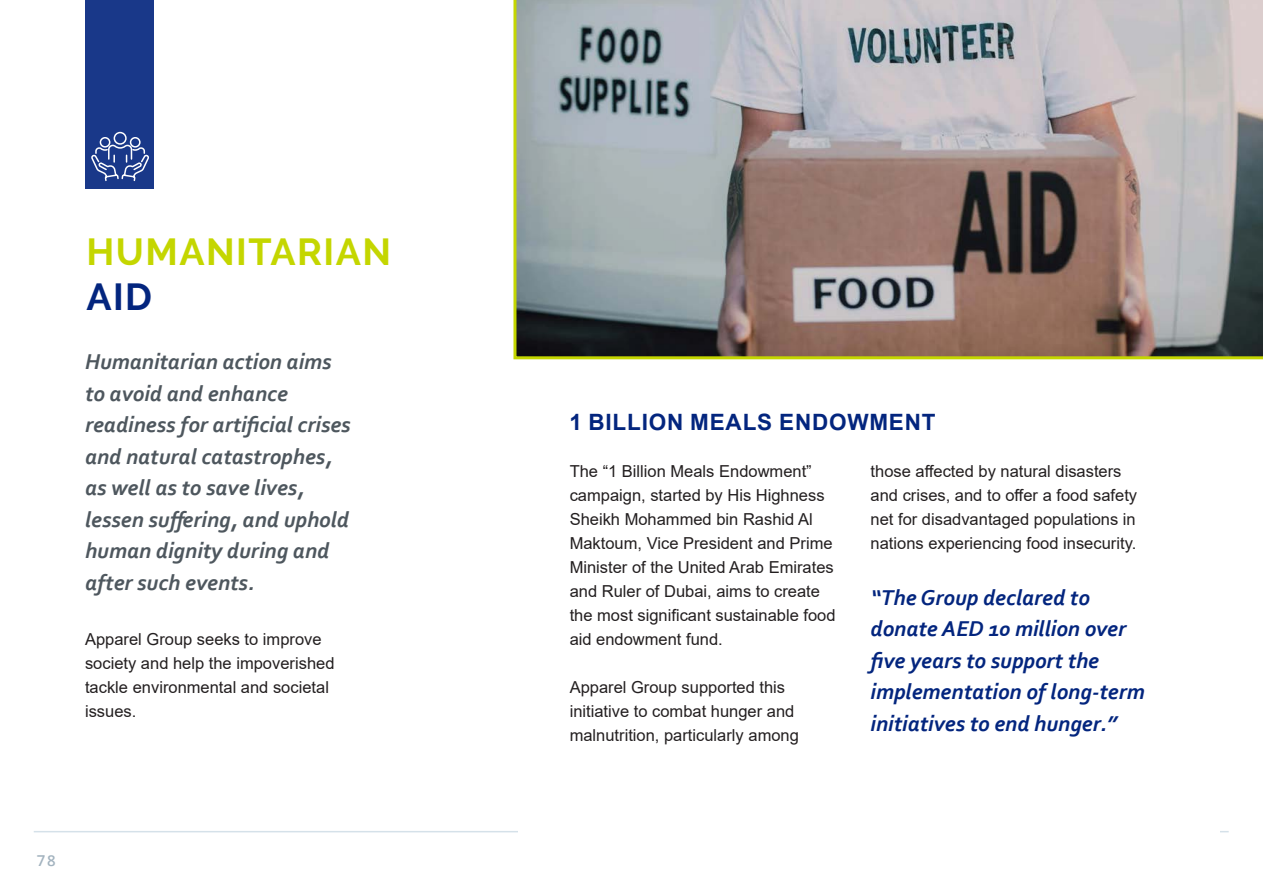
<style>
.page{position:relative;width:1263px;height:893px;background:#fff}
.page>*{position:absolute;margin:0;border:0;box-sizing:border-box;transform-origin:0 0}
.t1{font:700 37.5px/45px "Raleway";letter-spacing:.04em;color:#c4d600}
.t2{font:italic 700 22.5px/31.5px "Corbel";color:#4e575e}
.t3{font:italic 700 22.5px/31.5px "Corbel";color:#03257e}
.t4{font:700 22.5px "Arial";letter-spacing:.035em;color:#03257e}
.t5{font:16.5px/24px "Arial";color:#231f20}
.t6{font:600 15px "Open Sans";color:#a3b3bf}
.s1{color:#03257e}
</style>
<div class="page">
<hr style="left:34px;top:831px;width:1195px;height:1px;background:#c0d2df">
<div style="left:518px;top:361px;width:701px;height:517px;background:#fff"></div>
<svg style="left:513px;top:0;width:750px;height:359px;background:#9b9592"></svg>
<div style="left:85px;top:0;width:68px;height:189px;background:#193889"></div>
<svg style="left:92px;top:131px;width:56px;height:51px"></svg>
<p class="t1" style="left:86px;top:229px;width:306px">HUMANITARIAN<br><span class="s1">AID</span></p>
<p class="t2" style="left:85px;top:345px;width:267px">Humanitarian action aims to avoid and enhance readiness for artificial crises and natural catastrophes, as well as to save lives, lessen suffering, and uphold human dignity during and after such events.</p>
<p class="t5" style="left:85px;top:627px;width:251px">Apparel Group seeks to improve society and help the impoverished tackle environmental and societal issues.</p>
<p class="t6" style="left:37px;top:850px;width:20px">78</p>
<p class="t4" style="left:569px;top:406px;width:368px">1 BILLION MEALS ENDOWMENT</p>
<p class="t5" style="left:570px;top:459px;width:267px">The “1 Billion Meals Endowment” campaign, started by His Highness<br>Sheikh Mohammed bin Rashid Al<br>Maktoum, Vice President and Prime<br>Minister of the United Arab Emirates and Ruler of Dubai, aims to create the most significant sustainable food aid endowment fund.</p>
<p class="t5" style="left:570px;top:675px;width:231px">Apparel Group supported this initiative to combat hunger and malnutrition, particularly among</p>
<p class="t5" style="left:870px;top:459px;width:268px">those affected by natural disasters and crises, and to offer a food safety net for disadvantaged populations in nations experiencing food insecurity.</p>
<p class="t3" style="left:870px;top:581px;width:276px">“The Group declared to donate AED 10 million over five years to support the implementation of long-term initiatives to end hunger.”</p>
</div>
